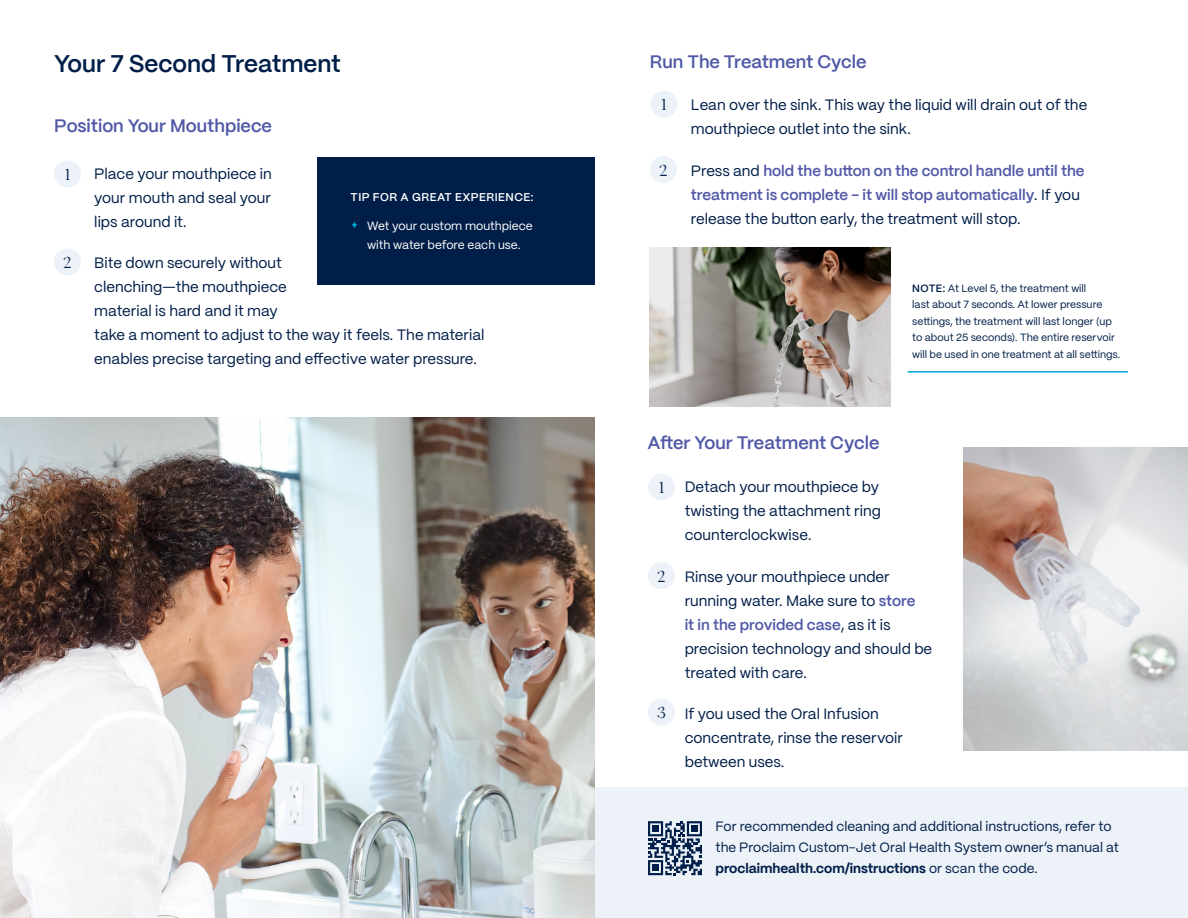
<style>
.page{position:relative;width:1188px;height:918px;background:#fff}
.page>*{position:absolute;margin:0;border:0;box-sizing:border-box;transform-origin:0 0}
.t1{font:600 24px "PP Mori";color:#001e48}
.Paragraph_Style_3{font:600 18px "PP Mori";color:#5159a7}
.Heading{font:600 18px "PP Mori";color:#5159a7}
.Paragraph{font:15px/24px "PP Mori";color:#001e48}
.Paragraph-2{font:600 15px/24px "PP Mori";color:#5159a7}
.t2{font:15px "PP Eiko";color:#001e48}
.Paragraph-3{font:13.5px/21px "PP Mori";color:#001e48}
.t3{font:12px/19.5px "PP Mori";color:#fff}
.Heading-2{font:600 11.25px "PP Mori";letter-spacing:.04em;color:#fff}
.Note{font:10.5px/16.5px "PP Mori";color:#001e48}
.s1{font-weight:400;color:#001e48}
.s2{font-weight:600}
.s3{font-weight:600;color:#5159a7}
.s4{font-weight:700}
</style>
<div class="page">
<div style="left:594px;top:787px;width:594px;height:131px;background:#edf2f9"></div>
<img style="left:0;top:418px;width:595px;height:500px">
<div style="left:54px;top:160px;width:27px;height:27px;background:#edf2f9;border-radius:50%"></div>
<div style="left:651px;top:91px;width:27px;height:27px;background:#edf2f9;border-radius:50%"></div>
<div style="left:648px;top:474px;width:27px;height:27px;background:#edf2f9;border-radius:50%"></div>
<div style="left:54px;top:248px;width:27px;height:27px;background:#edf2f9;border-radius:50%"></div>
<div style="left:650px;top:156px;width:27px;height:27px;background:#edf2f9;border-radius:50%"></div>
<div style="left:648px;top:562px;width:27px;height:27px;background:#edf2f9;border-radius:50%"></div>
<div style="left:648px;top:699px;width:27px;height:27px;background:#edf2f9;border-radius:50%"></div>
<img style="left:963px;top:447px;width:225px;height:304px">
<div style="left:318px;top:157px;width:277px;height:127px;background:#001e48"></div>
<svg style="left:351px;top:221px;width:7px;height:8px"></svg>
<svg style="left:648px;top:821px;width:54px;height:54px"></svg>
<div style="left:652px;top:864px;width:7px;height:7px;background:#001e48"></div>
<img style="left:650px;top:248px;width:241px;height:159px">
<hr style="left:908px;top:371px;width:220px;height:2px;background:#00a7d0">
<p class="t1" style="left:54px;top:43px;width:288px">Your 7 Second Treatment</p>
<p class="Paragraph_Style_3" style="left:54px;top:110px;width:219px">Position Your Mouthpiece</p>
<p class="t2" style="left:65px;top:164px;width:7px">1</p>
<p class="t2" style="left:64px;top:252px;width:9px">2</p>
<p class="Paragraph" style="left:94px;top:161px;width:179px;text-align:justify">Place your mouthpiece in your mouth and seal your lips around it.</p>
<p class="Paragraph" style="left:94px;top:250px;width:392px">Bite down securely without<br>clenching—the mouthpiece<br>material is hard and it may<br>take a moment to adjust to the way it feels. The material enables precise targeting and effective water pressure.</p>
<p class="Heading-2" style="left:351px;top:187px;width:184px">TIP FOR A GREAT EXPERIENCE:</p>
<p class="t3" style="left:367px;top:215px;width:167px">Wet your custom mouthpiece with water before each use.</p>
<p class="Paragraph_Style_3" style="left:650px;top:46px;width:218px">Run The Treatment Cycle</p>
<p class="t2" style="left:661px;top:95px;width:7px">1</p>
<p class="t2" style="left:660px;top:160px;width:9px">2</p>
<p class="Paragraph" style="left:691px;top:92px;width:398px">Lean over the sink. This way the liquid will drain out of the mouthpiece outlet into the sink.</p>
<p class="Paragraph-2" style="left:691px;top:158px;width:395px"><span class="s1">Press and</span> hold the button on the control handle until the treatment is complete - it will stop automatically<span class="s1">. If you release the button early, the treatment will stop.</span></p>
<p class="Note" style="left:912px;top:279px;width:209px"><span class="s2">NOTE:</span> At Level 5, the treatment will<br>last about 7 seconds. At lower pressure settings, the treatment will last longer (up to about 25 seconds). The entire reservoir will be used in one treatment at all settings.</p>
<p class="Heading" style="left:647px;top:428px;width:234px">After Your Treatment Cycle</p>
<p class="t2" style="left:659px;top:477px;width:7px">1</p>
<p class="t2" style="left:658px;top:566px;width:9px">2</p>
<p class="t2" style="left:657px;top:703px;width:10px">3</p>
<p class="Paragraph" style="left:685px;top:474px;width:198px;text-align:justify">Detach your mouthpiece by twisting the attachment ring counterclockwise.</p>
<p class="Paragraph" style="left:685px;top:564px;width:249px">Rinse your mouthpiece under running water. Make sure to <span class="s3">store<br>it in the provided case</span>, as it is precision technology and should be treated with care.</p>
<p class="Paragraph" style="left:685px;top:701px;width:220px">If you used the Oral Infusion concentrate, rinse the reservoir between uses.</p>
<p class="Paragraph-3" style="left:716px;top:815px;width:405px">For recommended cleaning and additional instructions, refer to the Proclaim Custom-Jet Oral Health System owner’s manual at <span class="s4">proclaimhealth.com/instructions</span> or scan the code.</p>
</div>
